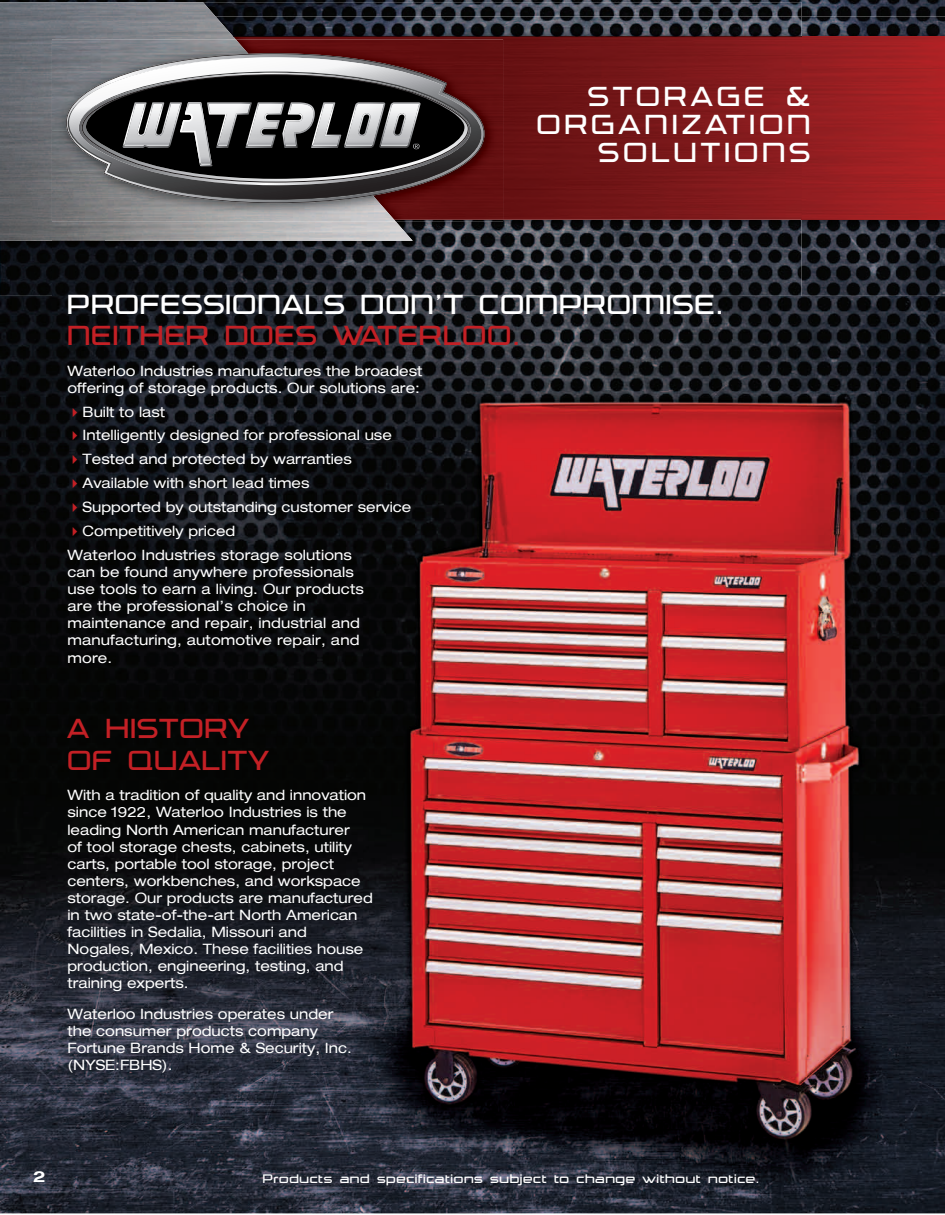
<style>
.page{position:relative;width:945px;height:1215px;background:#fff}
.page>*{position:absolute;margin:0;border:0;box-sizing:border-box;transform-origin:0 0}
.t1{font:300 30px/31.5px "Trade Marker";letter-spacing:.05em;color:#c32025}
.t2{font:300 30px "Trade Marker";letter-spacing:.05em;color:#fff}
.t3{font:300 30px/27.6px "Trade Marker";letter-spacing:.15em;color:#fff;text-align:right}
.t4{font:700 expanded 15px "Helvetica Neue";color:#fff}
.t5{font:expanded 14.25px/17.1px "Helvetica Neue";color:#fff}
.t6{font:300 13.5px "Trade Marker";letter-spacing:.05em;color:#fff}
.s1{color:#c32025}
</style>
<div class="page">
<img style="left:0;top:0;width:945px;height:1213px">
<img style="left:802px;top:17px;width:143px;height:279px">
<img style="left:413px;top:37px;width:532px;height:183px">
<img style="left:0;top:241px;width:53px;height:55px">
<img style="left:413px;top:2px;width:389px;height:15px">
<img style="left:53px;top:241px;width:51px;height:55px">
<img style="left:413px;top:17px;width:389px;height:20px">
<img style="left:104px;top:220px;width:698px;height:76px">
<img style="left:233px;top:37px;width:569px;height:1px">
<img style="left:0;top:2px;width:413px;height:239px">
<img style="left:396px;top:220px;width:107px;height:2px">
<img style="left:248px;top:39px;width:255px;height:181px">
<img style="left:52px;top:176px;width:344px;height:46px">
<img style="left:52px;top:131px;width:14px;height:45px">
<img style="left:52px;top:39px;width:49px;height:92px">
<img style="left:101px;top:39px;width:147px;height:14px">
<svg style="left:67px;top:54px;width:417px;height:148px;background:#6f4e50"></svg>
<svg style="left:68px;top:58px;width:412px;height:142px;background:#533c3d"></svg>
<svg style="left:69px;top:57px;width:402px;height:128px;background:#585455"></svg>
<img style="left:384px;top:104px;width:35px;height:42px">
<img style="left:346px;top:104px;width:38px;height:42px">
<img style="left:124px;top:104px;width:51px;height:42px">
<img style="left:155px;top:104px;width:16px;height:32px">
<h1 class="t3" style="left:537px;top:83px;width:275px">STORAGE &amp;<br>ORGANIZATION<br>SOLUTIONS</h1>
<h1 class="t2" style="left:68px;top:287px;width:658px">PROFESSIONALS DON’T COMPROMISE.</h1>
<h1 class="t1" style="left:68px;top:319px;width:454px">NEITHER DOES WATERLOO.</h1>
<p class="t5" style="left:68px;top:362px;width:356px">Waterloo Industries manufactures the broadest offering of storage products. Our solutions are:</p>
<p class="t5" style="left:68px;top:403px;width:99px"><span class="s1">✔</span> Built to last</p>
<p class="t5" style="left:68px;top:427px;width:326px"><span class="s1">✔</span> Intelligently designed for professional use</p>
<p class="t5" style="left:68px;top:450px;width:286px"><span class="s1">✔</span> Tested and protected by warranties</p>
<p class="t5" style="left:68px;top:474px;width:244px"><span class="s1">✔</span> Available with short lead times</p>
<p class="t5" style="left:68px;top:498px;width:345px"><span class="s1">✔</span> Supported by outstanding customer service</p>
<p class="t5" style="left:68px;top:519px;width:286px;line-height:23.9px"><span class="s1">✔</span> Competitively priced<br>Waterloo Industries storage solutions</p>
<p class="t5" style="left:68px;top:563px;width:298px">can be found anywhere professionals use tools to earn a living. Our products are the professional’s choice in maintenance and repair, industrial and manufacturing, automotive repair, and more.</p>
<h1 class="t1" style="left:68px;top:713px;width:203px">A HISTORY<br>OF QUALITY</h1>
<p class="t5" style="left:68px;top:787px;width:307px">With a tradition of quality and innovation since 1922, Waterloo Industries is the leading North American manufacturer<br>of tool storage chests, cabinets, utility carts, portable tool storage, project centers, workbenches, and workspace storage. Our products are manufactured in two state-of-the-art North American facilities in Sedalia, Missouri and Nogales, Mexico. These facilities house production, engineering, testing, and training experts.</p>
<p class="t5" style="left:68px;top:1005px;width:286px">Waterloo Industries operates under the consumer products company<br>Fortune Brands Home &amp; Security, Inc. (NYSE:FBHS).</p>
<p class="t4" style="left:33px;top:1167px;width:14px">2</p>
<p class="t6" style="left:263px;top:1171px;width:498px">Products and specifications subject to change without notice.</p>
</div>
